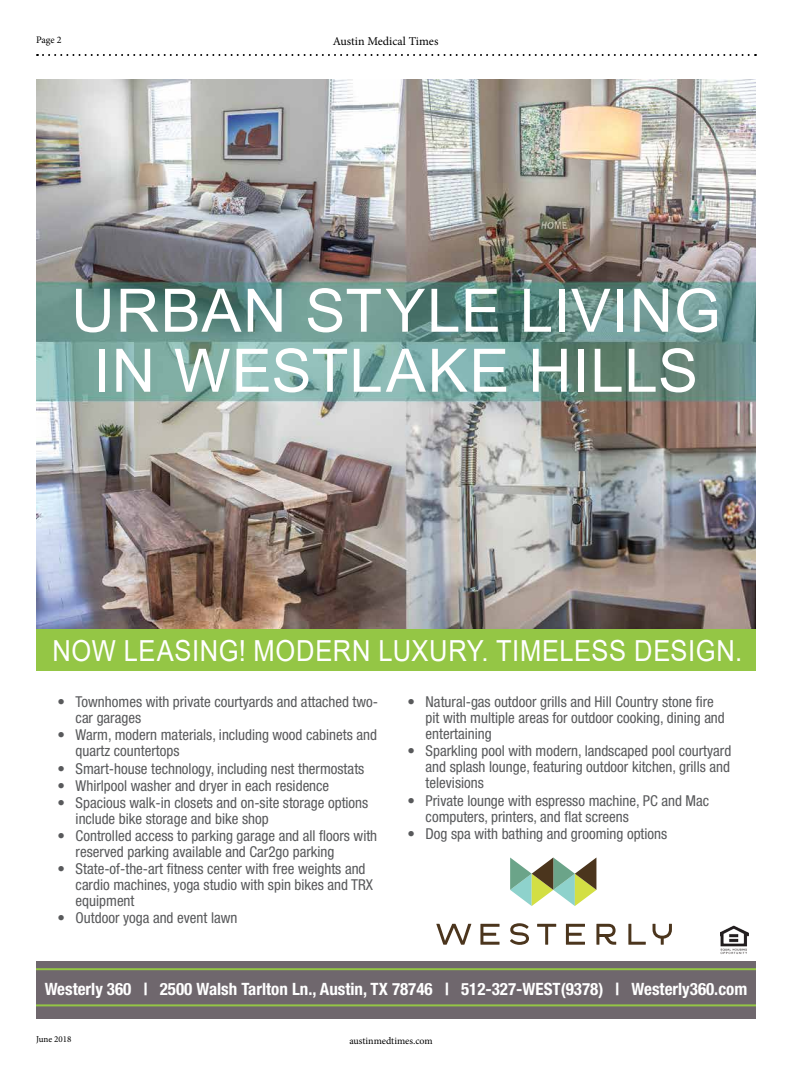
<style>
.page{position:relative;width:792px;height:1080px;background:#fff}
.page>*{position:absolute;margin:0;border:0;box-sizing:border-box;transform-origin:0 0}
.t1{font:60px/60px "Arial";letter-spacing:.02em;color:#fff;text-align:center}
.t2{font:29px "Arial";letter-spacing:.025em;color:#fff;scale:.88 1}
.t3{font:700 condensed 17px "Helvetica Neue LT Std";color:#fff}
.t4{font:condensed 15px/16px "Helvetica Neue LT Std";color:#58595b}
.t5{font:12px "Minion Pro";color:#000}
.t6{font:10px "Minion Pro";letter-spacing:-.005em;color:#000}
.t7{font:9px "Minion Pro";color:#000}
</style>
<div class="page">
<svg style="left:37px;top:54px;width:719px;height:2px"></svg>
<div style="left:36px;top:961px;width:720px;height:57px;background:#6f676d"></div>
<img style="left:720px;top:925px;width:29px;height:29px">
<hr style="left:36px;top:968px;width:720px;height:2px;background:#94c645">
<hr style="left:36px;top:1004px;width:720px;height:2px;background:#94c645">
<svg style="left:436px;top:924px;width:35px;height:21px"></svg>
<svg style="left:480px;top:924px;width:20px;height:21px"></svg>
<svg style="left:537px;top:924px;width:19px;height:21px"></svg>
<svg style="left:566px;top:924px;width:19px;height:21px"></svg>
<svg style="left:596px;top:924px;width:20px;height:21px"></svg>
<svg style="left:628px;top:924px;width:18px;height:21px"></svg>
<svg style="left:653px;top:924px;width:19px;height:21px"></svg>
<svg style="left:510px;top:923px;width:19px;height:22px"></svg>
<svg style="left:510px;top:858px;width:86px;height:48px"></svg>
<div style="left:36px;top:629px;width:720px;height:42px;background:#94c645"></div>
<img style="left:36px;top:80px;width:720px;height:548px">
<p class="t6" style="left:36px;top:33px;width:27px">Page 2</p>
<p class="t5" style="left:333px;top:33px;width:107px">Austin Medical Times</p>
<h1 class="t1" style="left:71px;top:280px;width:651px">URBAN STYLE LIVING<br>IN WESTLAKE HILLS</h1>
<h2 class="t2" style="left:52px;top:630px;width:785px">NOW LEASING! MODERN LUXURY. TIMELESS DESIGN.</h2>
<p class="t4" style="left:76px;top:694px;width:304px;text-indent:-18px">• Townhomes with private courtyards and attached two&shy;car garages</p>
<p class="t4" style="left:76px;top:727px;width:303px;text-indent:-18px">• Warm, modern materials, including wood cabinets and quartz countertops</p>
<p class="t4" style="left:58px;top:760px;width:308px">• Smart-house technology, including nest thermostats</p>
<p class="t4" style="left:58px;top:777px;width:273px">• Whirlpool washer and dryer in each residence</p>
<p class="t4" style="left:76px;top:794px;width:294px;text-indent:-18px">• Spacious walk-in closets and on-site storage options include bike storage and bike shop</p>
<p class="t4" style="left:76px;top:827px;width:303px;text-indent:-18px">• Controlled access to parking garage and all floors with reserved parking available and Car2go parking</p>
<p class="t4" style="left:76px;top:861px;width:299px;text-indent:-18px">• State-of-the-art fitness center with free weights and cardio machines, yoga studio with spin bikes and TRX equipment</p>
<p class="t4" style="left:58px;top:910px;width:181px">• Outdoor yoga and event lawn</p>
<p class="t4" style="left:426px;top:694px;width:301px;text-indent:-18px">• Natural-gas outdoor grills and Hill Country stone fire pit with multiple areas for outdoor cooking, dining and entertaining</p>
<p class="t4" style="left:426px;top:743px;width:307px;text-align:justify;text-indent:-18px">• Sparkling pool with modern, landscaped pool courtyard and splash lounge, featuring outdoor kitchen, grills and televisions</p>
<p class="t4" style="left:426px;top:792px;width:285px;text-indent:-18px">• Private lounge with espresso machine, PC and Mac computers, printers, and flat screens</p>
<p class="t4" style="left:408px;top:825px;width:261px">• Dog spa with bathing and grooming options</p>
<p class="t3" style="left:45px;top:979px;width:704px">Westerly 360 | 2500 Walsh Tarlton Ln., Austin, TX 78746 | 512-327-WEST(9378) | Westerly360.com</p>
<p class="t7" style="left:36px;top:1033px;width:37px">June 2018</p>
<p class="t6" style="left:349px;top:1034px;width:85px">austinmedtimes.com</p>
</div>
